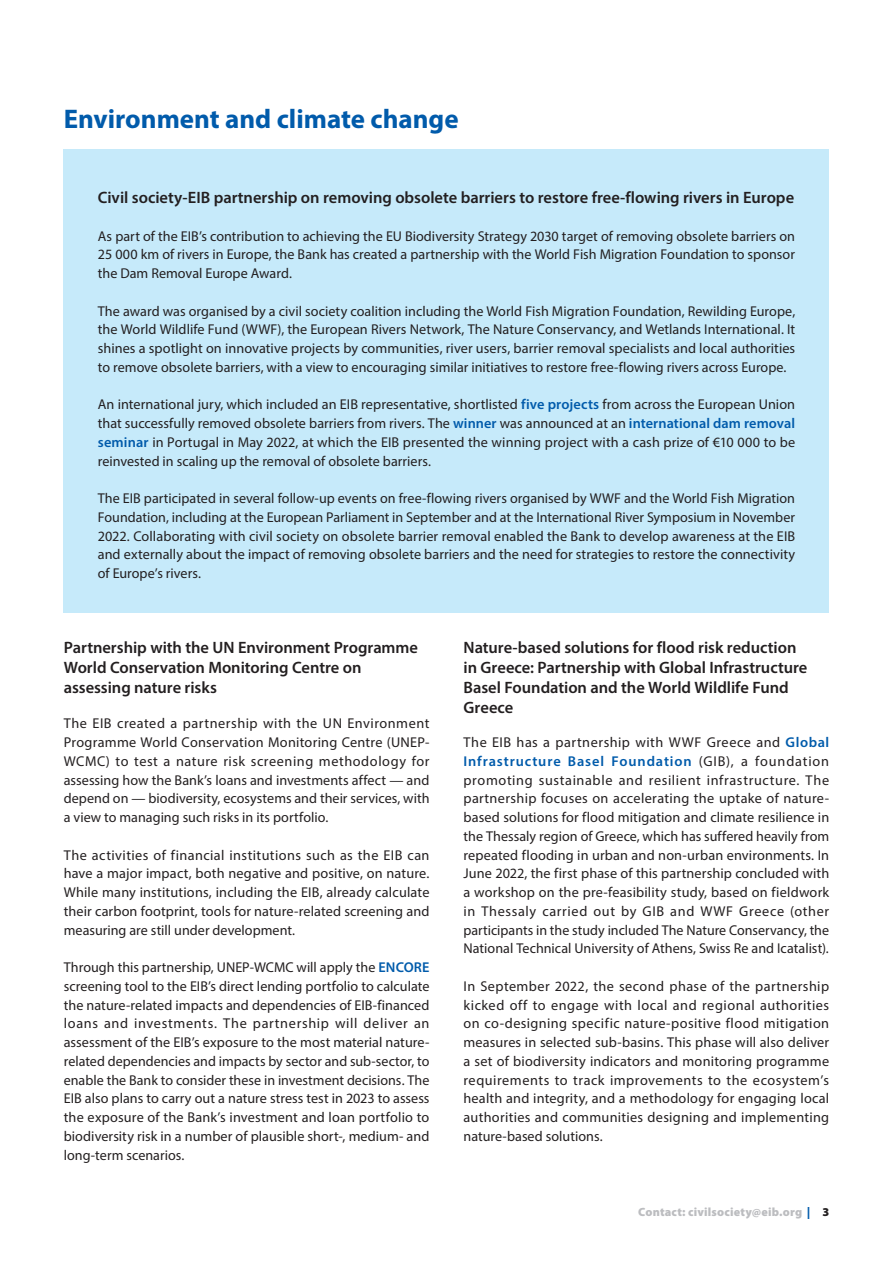
<style>
.page{position:relative;width:893px;height:1263px;background:#fff}
.page>*{position:absolute;margin:0;border:0;box-sizing:border-box;transform-origin:0 0}
.Titre{font:700 27px "Myriad Pro";color:#015bab}
.Sous-titre{font:600 16.5px/19.8px "Myriad Pro";color:#231f20}
.Texte_courant{font:14.25px/18.8px "Myriad Pro";letter-spacing:.005em;color:#231f20;text-align:justify}
.t1{font:900 12px "Myriad Pro";letter-spacing:.015em;color:#bcbdc0}
.s1{font-weight:600;color:#015bab}
.s2{color:#015bab}
.s3{color:#231f20}
</style>
<div class="page">
<div style="left:64px;top:149px;width:765px;height:463px;background:#c6eafa"></div>
<p class="Titre" style="left:64px;top:101px;width:396px">Environment and climate change</p>
<p class="Sous-titre" style="left:98px;top:187px;width:698px">Civil society-EIB partnership on removing obsolete barriers to restore free-flowing rivers in Europe</p>
<p class="Texte_courant" style="left:98px;top:226px;width:699px">As part of the EIB’s contribution to achieving the EU Biodiversity Strategy 2030 target of removing obsolete barriers on 25 000 km of rivers in Europe, the Bank has created a partnership with the World Fish Migration Foundation to sponsor the Dam Removal Europe Award.</p>
<p class="Texte_courant" style="left:98px;top:301px;width:699px">The award was organised by a civil society coalition including the World Fish Migration Foundation, Rewilding Europe, the World Wildlife Fund (WWF), the European Rivers Network, The Nature Conservancy, and Wetlands International. It shines a spotlight on innovative projects by communities, river users, barrier removal specialists and local authorities to remove obsolete barriers, with a view to encouraging similar initiatives to restore free-flowing rivers across Europe.</p>
<p class="Texte_courant" style="left:98px;top:395px;width:699px">An international jury, which included an EIB representative, shortlisted <span class="s1">five projects</span> from across the European Union that successfully removed obsolete barriers from rivers. The <span class="s1">winner</span> was announced at an <span class="s1">international dam removal seminar</span> in Portugal in May 2022, at which the EIB presented the winning project with a cash prize of €10 000 to be reinvested in scaling up the removal of obsolete barriers.</p>
<p class="Texte_courant" style="left:98px;top:489px;width:699px">The EIB participated in several follow-up events on free-flowing rivers organised by WWF and the World Fish Migration Foundation, including at the European Parliament in September and at the International River Symposium in November 2022. Collaborating with civil society on obsolete barrier removal enabled the Bank to develop awareness at the EIB and externally about the impact of removing obsolete barriers and the need for strategies to restore the connectivity of Europe’s rivers.</p>
<p class="Sous-titre" style="left:64px;top:637px;width:356px">Partnership with the UN Environment Programme<br>World Conservation Monitoring Centre on assessing nature risks</p>
<p class="Texte_courant" style="left:64px;top:714px;width:367px">The EIB created a partnership with the UN Environment Programme World Conservation Monitoring Centre (UNEP-WCMC) to test a nature risk screening methodology for assessing how the Bank’s loans and investments affect — and depend on — biodiversity, ecosystems and their services, with a view to managing such risks in its portfolio.</p>
<p class="Texte_courant" style="left:64px;top:845px;width:367px">The activities of financial institutions such as the EIB can have a major impact, both negative and positive, on nature.<br>While many institutions, including the EIB, already calculate their carbon footprint, tools for nature-related screening and measuring are still under development.</p>
<p class="Texte_courant" style="left:64px;top:958px;width:367px">Through this partnership, UNEP-WCMC will apply the <span class="s1">ENCORE </span>screening tool to the EIB’s direct lending portfolio to calculate the nature-related impacts and dependencies of EIB-financed loans and investments. The partnership will deliver an assessment of the EIB’s exposure to the most material nature&shy;related dependencies and impacts by sector and sub-sector, to enable the Bank to consider these in investment decisions. The EIB also plans to carry out a nature stress test in 2023 to assess the exposure of the Bank’s investment and loan portfolio to biodiversity risk in a number of plausible short-, medium- and long-term scenarios.</p>
<p class="Sous-titre" style="left:463px;top:637px;width:345px">Nature-based solutions for flood risk reduction in Greece: Partnership with Global Infrastructure Basel Foundation and the World Wildlife Fund Greece</p>
<p class="Texte_courant" style="left:463px;top:733px;width:367px">The EIB has a partnership with WWF Greece and <span class="s1">Global Infrastructure Basel Foundation</span> (GIB), a foundation promoting sustainable and resilient infrastructure. The partnership focuses on accelerating the uptake of nature&shy;based solutions for flood mitigation and climate resilience in the Thessaly region of Greece, which has suffered heavily from repeated flooding in urban and non-urban environments. In June 2022, the first phase of this partnership concluded with a workshop on the pre-feasibility study, based on fieldwork in Thessaly carried out by GIB and WWF Greece (other participants in the study included The Nature Conservancy, the National Technical University of Athens, Swiss Re and Icatalist).</p>
<p class="Texte_courant" style="left:463px;top:976px;width:367px">In September 2022, the second phase of the partnership kicked off to engage with local and regional authorities on co-designing specific nature-positive flood mitigation measures in selected sub-basins. This phase will also deliver a set of biodiversity indicators and monitoring programme requirements to track improvements to the ecosystem’s health and integrity, and a methodology for engaging local authorities and communities designing and implementing nature-based solutions.</p>
<p class="t1" style="left:638px;top:1204px;width:192px">Contact: civilsociety@eib.org <span class="s2">|</span> <span class="s3">3</span></p>
</div>
